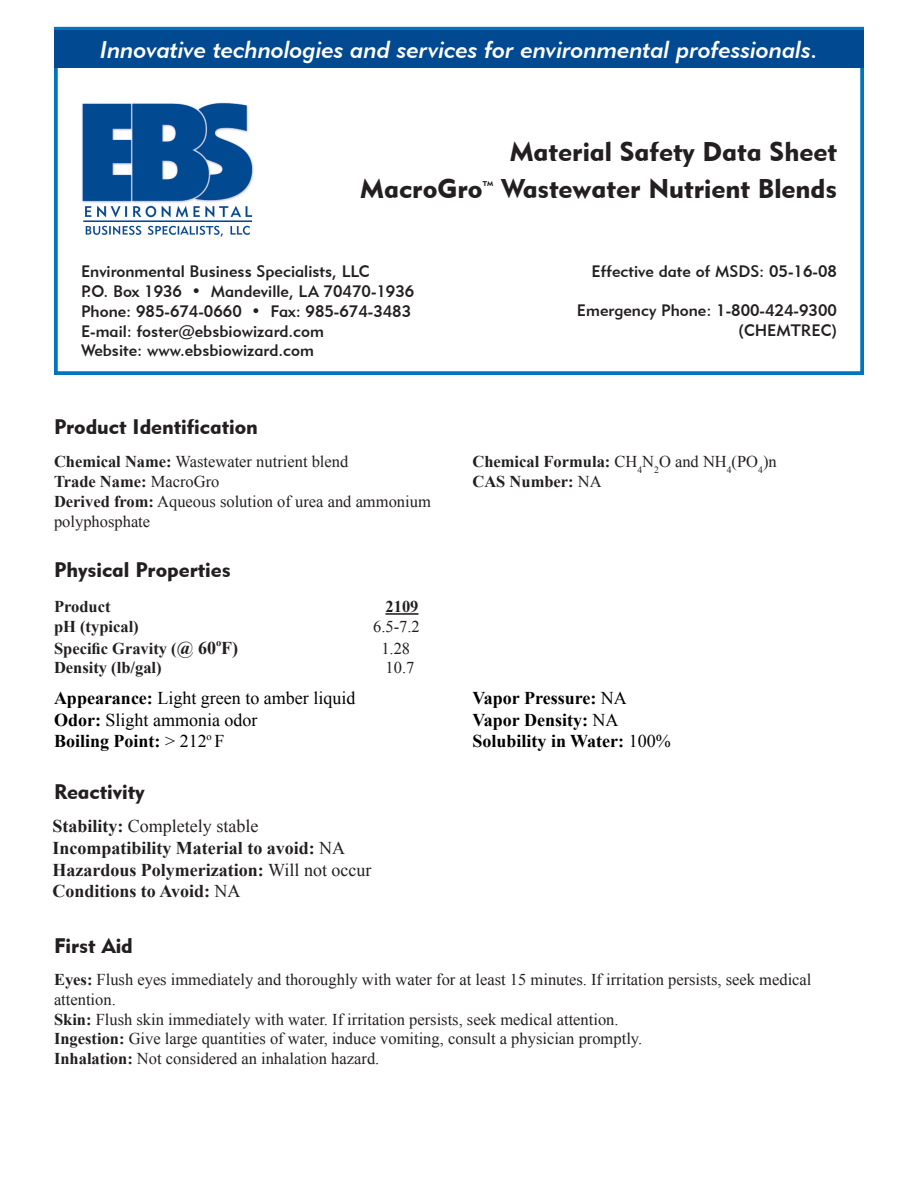
<style>
.page{position:relative;width:918px;height:1188px;background:#fff}
.page>*{position:absolute;margin:0;border:0;box-sizing:border-box;transform-origin:0 0}
.t1{font:27px "Geometric 415 BT Black A";color:#231f20}
.t2{font:24px "Geometric 415 BT Medium Italic A";color:#fff}
.t3{font:21px "Geometric 415 BT Black A";color:#231f20}
.t4{font:700 18px/21.6px "Times New Roman";color:#231f20}
.t5{font:18px/21.6px "Times New Roman";color:#000}
.t6{font:700 18px/21.6px "Times New Roman";color:#000}
.t7{font:16.5px/19.8px "Times New Roman";color:#231f20}
.t8{font:16.5px/19.8px "Geometric 415 BT Medium A";color:#231f20}
.t9{font:700 16.5px/19.8px "Times New Roman";color:#231f20}
.t10{font:7.05px "Geometric 415 BT Black A";color:#231f20}
.s1{font-weight:700}
.s2{font-size:18px}
.s3{font-weight:400}
</style>
<div class="page">
<div style="left:54px;top:27px;width:810px;height:348px;border:4px solid #0075bf"></div>
<div style="left:54px;top:30px;width:810px;height:38px;background:#014990"></div>
<img style="left:82px;top:102px;width:172px;height:135px">
<hr style="left:386px;top:613px;width:32px;height:2px;background:#231f20">
<h2 class="t2" style="left:100px;top:35px;width:719px">Innovative technologies and services for environmental professionals.</h2>
<h1 class="t1" style="left:510px;top:135px;width:329px">Material Safety Data Sheet</h1>
<h1 class="t1" style="left:360px;top:172px;width:124px">MacroGro</h1>
<p class="t10" style="left:483px;top:179px;width:12px">TM</p>
<h1 class="t1" style="left:501px;top:172px;width:337px">Wastewater Nutrient Blends</h1>
<p class="t8" style="left:81px;top:261px;width:335px">Environmental Business Specialists, LLC<br>P.O. Box 1936 • Mandeville, LA 70470-1936<br>Phone: 985-674-0660 • Fax: 985-674-3483<br>E-mail: foster@ebsbiowizard.com<br>Website: www.ebsbiowizard.com</p>
<p class="t3" style="left:54px;top:414px;width:205px">Product Identification</p>
<p class="t7" style="left:54px;top:452px;width:378px"><span class="s1">Chemical Name:</span> Wastewater nutrient blend<br><span class="s1">Trade Name:</span> MacroGro<br><span class="s1">Derived from:</span> Aqueous solution of urea and ammonium polyphosphate</p>
<p class="t3" style="left:54px;top:557px;width:178px">Physical Properties</p>
<p class="t9" style="left:54px;top:596px;width:58px">Product</p>
<p class="t9" style="left:386px;top:596px;width:34px">2109</p>
<p class="t9" style="left:54px;top:616px;width:86px">pH (typical)</p>
<p class="t7" style="left:373px;top:616px;width:48px">6.5-7.2</p>
<p class="t9" style="left:54px;top:638px;width:186px">Specific Gravity (<span class="s2">@ 60</span><sup>o</sup><span class="s2">F)</span></p>
<p class="t7" style="left:381px;top:638px;width:30px">1.28</p>
<p class="t9" style="left:54px;top:658px;width:109px">Density (lb/gal)</p>
<p class="t7" style="left:386px;top:658px;width:30px">10.7</p>
<p class="t5" style="left:54px;top:687px;width:303px"><span class="s1">Appearance:</span> Light green to amber liquid<br><span class="s1">Odor:</span> Slight ammonia odor<br><span class="s1">Boiling Point:</span> &gt; 212<sup>o</sup> F</p>
<p class="t3" style="left:54px;top:779px;width:92px">Reactivity</p>
<p class="t4" style="left:52px;top:815px;width:321px">Stability: <span class="s3">Completely stable </span>Incompatibility Material to avoid: <span class="s3">NA </span>Hazardous Polymerization: <span class="s3">Will not occur </span>Conditions to Avoid: <span class="s3">NA</span></p>
<p class="t8" style="left:592px;top:261px;width:247px">Effective date of MSDS: 05-16-08</p>
<p class="t8" style="left:577px;top:300px;width:262px;text-align:right">Emergency Phone: 1-800-424-9300 (CHEMTREC)</p>
<p class="t9" style="left:472px;top:451px;width:306px">Chemical Formula: <span class="s3">CH</span><sub>4</sub><span class="s3">N</span><sub>2</sub><span class="s3">O and NH</span><sub>4</sub><span class="s3">(PO</span><sub>4</sub><span class="s3">)n<br></span>CAS Number: <span class="s3">NA</span></p>
<p class="t6" style="left:472px;top:687px;width:200px">Vapor Pressure: <span class="s3">NA<br></span>Vapor Density: <span class="s3">NA<br></span>Solubility in Water: <span class="s3">100%</span></p>
<p class="t3" style="left:54px;top:933px;width:80px">First Aid</p>
<p class="t7" style="left:54px;top:969px;width:759px"><span class="s1">Eyes:</span> Flush eyes immediately and thoroughly with water for at least 15 minutes. If irritation persists, seek medical attention.<br><span class="s1">Skin:</span> Flush skin immediately with water. If irritation persists, seek medical attention.<br><span class="s1">Ingestion:</span> Give large quantities of water, induce vomiting, consult a physician promptly.<br><span class="s1">Inhalation:</span> Not considered an inhalation hazard.</p>
</div>
